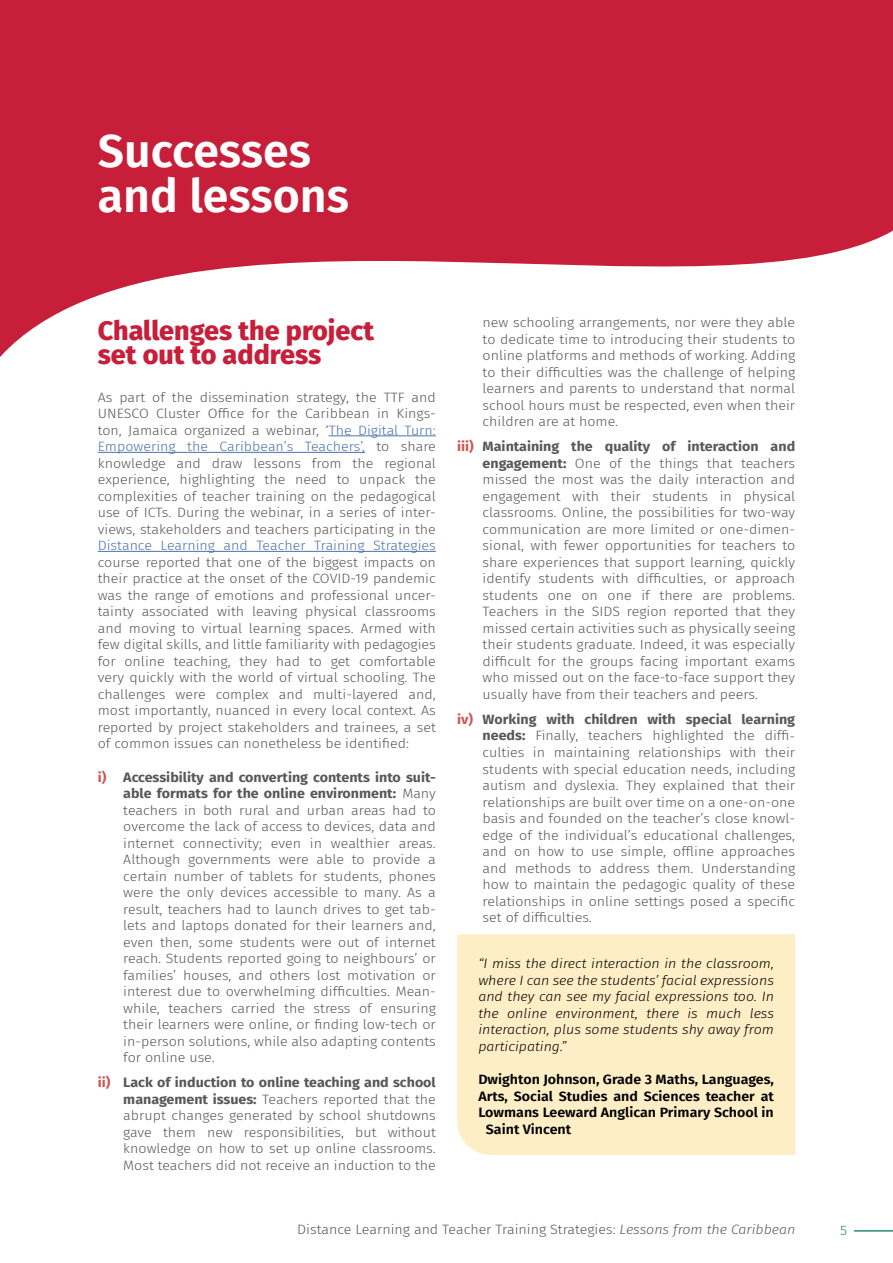
<style>
.page{position:relative;width:893px;height:1263px;background:#fff}
.page>*{position:absolute;margin:0;border:0;box-sizing:border-box;transform-origin:0 0}
.t1{font:600 46.5px/45px "Fira Sans";color:#fff}
.t2{font:800 27px/24px "Fira Sans";color:#c71f3a}
.t3{font:300 13.5px/16.5px "Fira Sans";color:#57585a;text-align:justify;scale:1.06 1}
.t4{font:italic 300 13.5px/16.5px "Fira Sans";color:#000;text-align:justify;scale:1.06 1}
.t5{font:600 13.5px "Fira Sans";color:#000;scale:1.06 1}
.t6{font:300 13.5px "Fira Sans";color:#4d72ac;scale:1.06 1}
.t7{font:300 13.5px "Fira Sans";color:#27887a;scale:1.06 1}
.s1{color:#4d72ac}
.s2{font-weight:700;color:#d05454}
.s3{font-weight:700}
.s4{font-style:italic}
</style>
<div class="page">
<hr style="left:329px;top:435px;width:107px;height:1px;background:#4d72ac">
<hr style="left:98px;top:452px;width:267px;height:1px;background:#4d72ac">
<hr style="left:98px;top:551px;width:338px;height:1px;background:#4d72ac">
<svg style="left:0;top:0;width:893px;height:357px;fill:#c71f3a"></svg>
<div style="left:457px;top:934px;width:338px;height:221px;background:#feeec5"></div>
<hr style="left:854px;top:1230px;width:39px;height:1px;background:#27887a">
<h1 class="t1" style="left:98px;top:125px;width:253px">Successes and lessons</h1>
<h2 class="t2" style="left:98px;top:316px;width:278px">Challenges the project set out to address</h2>
<p class="t3" style="left:98px;top:389px;width:320px">As part of the dissemination strategy, the TTF and UNESCO Cluster Office for the Caribbean in Kings&shy;ton, Jamaica organized a webinar, ‘<span class="s1">The Digital Turn:<br>Empowering the Caribbean’s Teachers’,</span> to share knowledge and draw lessons from the regional experience, highlighting the need to unpack the complexities of teacher training on the pedagogical use of ICTs. During the webinar, in a series of inter&shy;views, stakeholders and teachers participating in the</p>
<p class="t6" style="left:98px;top:536px;width:320px">Distance Learning and Teacher Training Strategies</p>
<p class="t3" style="left:98px;top:554px;width:320px">course reported that one of the biggest impacts on their practice at the onset of the COVID-19 pandemic was the range of emotions and professional uncer&shy;tainty associated with leaving physical classrooms and moving to virtual learning spaces. Armed with few digital skills, and little familiarity with pedagogies for online teaching, they had to get comfortable very quickly with the world of virtual schooling. The challenges were complex and multi-layered and, most importantly, nuanced in every local context. As reported by project stakeholders and trainees, a set of common issues can nonetheless be identified:</p>
<p class="t3" style="left:123px;top:769px;width:296px;text-indent:-26px"><span class="s2">i)</span> <span class="s3">Accessibility and converting contents into suit&shy;able formats for the online environment:</span> Many teachers in both rural and urban areas had to overcome the lack of access to devices, data and internet connectivity; even in wealthier areas.<br>Although governments were able to provide a certain number of tablets for students, phones were the only devices accessible to many. As a result, teachers had to launch drives to get tab&shy;lets and laptops donated for their learners and, even then, some students were out of internet reach. Students reported going to neighbours’ or families’ houses, and others lost motivation or interest due to overwhelming difficulties. Mean&shy;while, teachers carried the stress of ensuring their learners were online, or finding low-tech or in-person solutions, while also adapting contents for online use.</p>
<p class="t3" style="left:123px;top:1074px;width:296px;text-indent:-26px"><span class="s2">ii)</span> <span class="s3">Lack of induction to online teaching and school management issues:</span> Teachers reported that the abrupt changes generated by school shutdowns gave them new responsibilities, but without knowledge on how to set up online classrooms.<br>Most teachers did not receive an induction to the</p>
<p class="t3" style="left:483px;top:314px;width:296px">new schooling arrangements, nor were they able to dedicate time to introducing their students to online platforms and methods of working. Adding to their difficulties was the challenge of helping learners and parents to understand that normal school hours must be respected, even when their children are at home.</p>
<p class="t3" style="left:483px;top:438px;width:296px;text-indent:-26px"><span class="s2">iii)</span> <span class="s3">Maintaining the quality of interaction and engagement:</span> One of the things that teachers missed the most was the daily interaction and engagement with their students in physical classrooms. Online, the possibilities for two-way communication are more limited or one-dimen&shy;sional, with fewer opportunities for teachers to share experiences that support learning, quickly identify students with difficulties, or approach students one on one if there are problems.<br>Teachers in the SIDS region reported that they missed certain activities such as physically seeing their students graduate. Indeed, it was especially difficult for the groups facing important exams who missed out on the face-to-face support they usually have from their teachers and peers.</p>
<p class="t3" style="left:483px;top:711px;width:296px;text-indent:-26px"><span class="s2">iv)</span> <span class="s3">Working with children with special learning needs:</span> Finally, teachers highlighted the diffi&shy;culties in maintaining relationships with their students with special education needs, including autism and dyslexia. They explained that their relationships are built over time on a one-on-one basis and founded on the teacher’s close knowl&shy;edge of the individual’s educational challenges, and on how to use simple, offline approaches and methods to address them. Understanding how to maintain the pedagogic quality of these relationships in online settings posed a specific set of difficulties.</p>
<p class="t4" style="left:478px;top:955px;width:280px">“I miss the direct interaction in the classroom, where I can see the students’ facial expressions and they can see my facial expressions too. In the online environment, there is much less interaction, plus some students shy away from participating.”</p>
<p class="t5" style="left:478px;top:1068px;width:280px">Dwighton Johnson, Grade 3 Maths, Languages,</p>
<p class="t5" style="left:478px;top:1085px;width:280px">Arts, Social Studies and Sciences teacher at</p>
<p class="t5" style="left:478px;top:1101px;width:280px">Lowmans Leeward Anglican Primary School in</p>
<p class="t5" style="left:486px;top:1118px;width:82px">Saint Vincent</p>
<p class="t3" style="left:297px;top:1220px;width:471px">Distance Learning and Teacher Training Strategies: <span class="s4">Lessons from the Caribbean</span></p>
<p class="t7" style="left:840px;top:1221px;width:8px">5</p>
</div>
